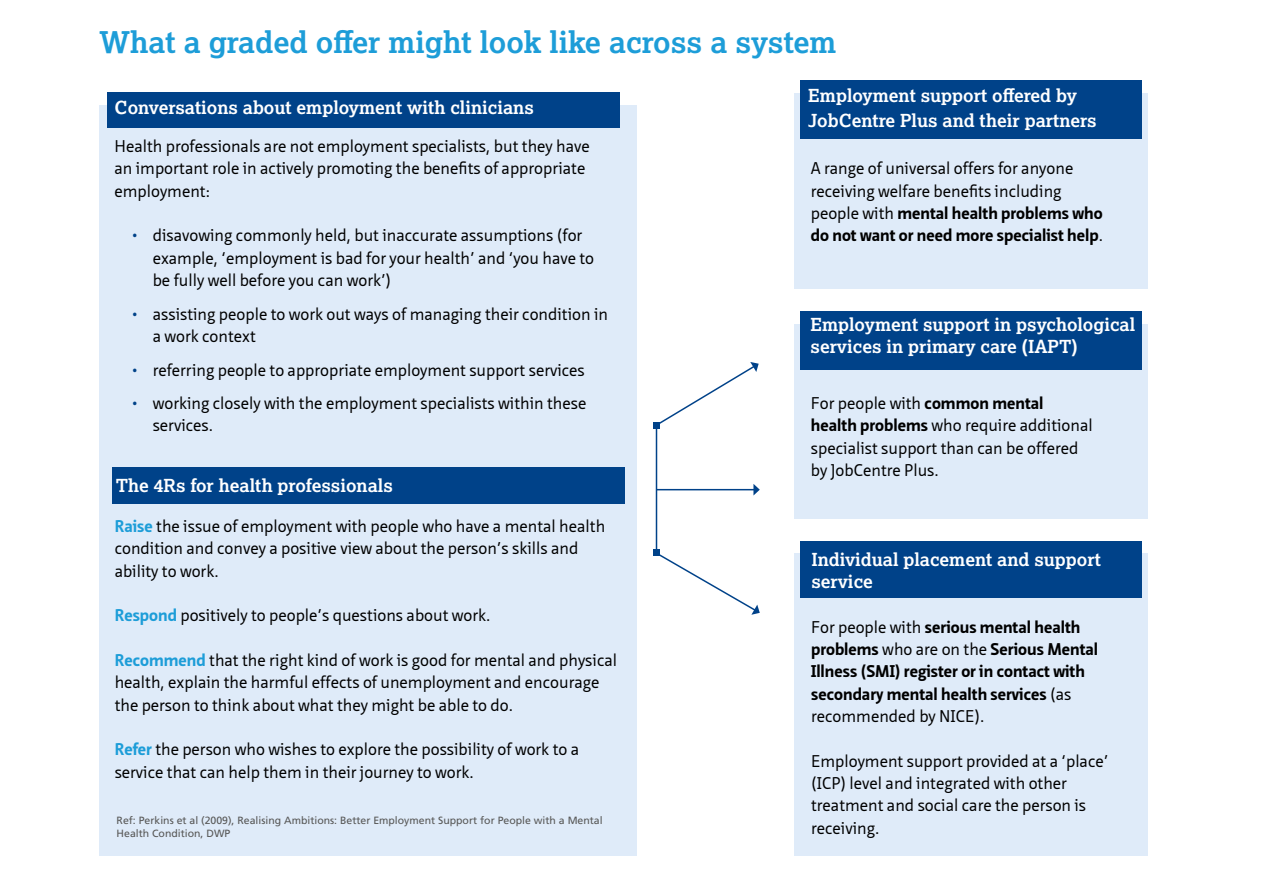
<style>
.page{position:relative;width:1263px;height:893px;background:#fff}
.page>*{position:absolute;margin:0;border:0;box-sizing:border-box;transform-origin:0 0}
.t1{font:700 30px "Lexia";color:#1d9dd8}
.t2{font:700 18px/22.4px "Lexia";color:#fff}
.t3{font:16.5px/22.4px "Neue Sans";color:#000}
.t4{font:700 16.5px/22.4px "Neue Sans";color:#000}
.t5{font:10.5px/12.6px "Frutiger LT Std";color:#575756}
.s1{color:#004289}
.s2{font-weight:700;color:#1d9dd8}
.s3{font-weight:700}
.s4{font-weight:400}
</style>
<div class="page">
<div style="left:794px;top:324px;width:354px;height:194px;background:#dfebf9"></div>
<div style="left:800px;top:311px;width:342px;height:58px;background:#004289"></div>
<hr style="left:656px;top:489px;width:98px;height:1px;background:#004289">
<svg style="left:753px;top:484px;width:7px;height:11px"></svg>
<hr style="left:656px;top:426px;width:1px;height:126px;background:#004289">
<svg style="left:653px;top:362px;width:106px;height:67px"></svg>
<svg style="left:653px;top:549px;width:107px;height:66px"></svg>
<div style="left:794px;top:554px;width:354px;height:302px;background:#dfebf9"></div>
<div style="left:800px;top:541px;width:342px;height:56px;background:#004289"></div>
<div style="left:100px;top:105px;width:537px;height:709px;background:#dfebf9"></div>
<div style="left:107px;top:92px;width:513px;height:35px;background:#004289"></div>
<div style="left:100px;top:506px;width:537px;height:350px;background:#dfebf9"></div>
<div style="left:112px;top:467px;width:513px;height:37px;background:#004289"></div>
<div style="left:794px;top:93px;width:354px;height:196px;background:#dfebf9"></div>
<div style="left:800px;top:80px;width:341px;height:58px;background:#004289"></div>
<h1 class="t1" style="left:100px;top:23px;width:738px">What a graded offer might look like across a system</h1>
<p class="t2" style="left:115px;top:96px;width:421px">Conversations about employment with clinicians</p>
<p class="t3" style="left:114px;top:135px;width:477px">Health professionals are not employment specialists, but they have an important role in actively promoting the benefits of appropriate employment:</p>
<p class="t3" style="left:153px;top:225px;width:443px;text-indent:-21px"><span class="s1">•</span> disavowing commonly held, but inaccurate assumptions (for example, ‘employment is bad for your health’ and ‘you have to be fully well before you can work’)</p>
<p class="t3" style="left:153px;top:303px;width:457px;text-indent:-21px"><span class="s1">•</span> assisting people to work out ways of managing their condition in a work context</p>
<p class="t3" style="left:131px;top:359px;width:455px"><span class="s1">•</span> referring people to appropriate employment support services</p>
<p class="t3" style="left:153px;top:392px;width:435px;text-indent:-21px"><span class="s1">•</span> working closely with the employment specialists within these services.</p>
<p class="t2" style="left:116px;top:474px;width:279px">The 4Rs for health professionals</p>
<p class="t3" style="left:115px;top:515px;width:492px"><span class="s2">Raise</span> the issue of employment with people who have a mental health condition and convey a positive view about the person’s skills and ability to work.</p>
<p class="t3" style="left:115px;top:605px;width:377px"><span class="s2">Respond</span> positively to people’s questions about work.</p>
<p class="t3" style="left:115px;top:649px;width:504px"><span class="s2">Recommend</span> that the right kind of work is good for mental and physical health, explain the harmful effects of unemployment and encourage the person to think about what they might be able to do.</p>
<p class="t3" style="left:115px;top:739px;width:466px"><span class="s2">Refer</span> the person who wishes to explore the possibility of work to a service that can help them in their journey to work.</p>
<p class="t5" style="left:117px;top:814px;width:488px">Ref: Perkins et al (2009), Realising Ambitions: Better Employment Support for People with a Mental<br>Health Condition, DWP</p>
<p class="t2" style="left:808px;top:82px;width:290px;line-height:25.5px">Employment support offered by<br>JobCentre Plus and their partners</p>
<p class="t3" style="left:811px;top:158px;width:294px">A range of universal offers for anyone receiving welfare benefits including people with <span class="s3">mental health problems who do not want or need more specialist help</span>.</p>
<p class="t2" style="left:810px;top:313px;width:326px">Employment support in psychological services in primary care (IAPT)</p>
<p class="t3" style="left:811px;top:392px;width:283px">For people with <span class="s3">common mental health problems</span> who require additional specialist support than can be offered by JobCentre Plus.</p>
<p class="t2" style="left:811px;top:547px;width:291px">Individual placement and support service</p>
<p class="t4" style="left:811px;top:616px;width:289px"><span class="s4">For people with</span> serious mental health problems <span class="s4">who are on the</span> Serious Mental Illness (SMI) register or in contact with secondary mental health services <span class="s4">(as recommended by NICE).</span></p>
<p class="t3" style="left:811px;top:750px;width:299px">Employment support provided at a ‘place’ (ICP) level and integrated with other treatment and social care the person is receiving.</p>
</div>
